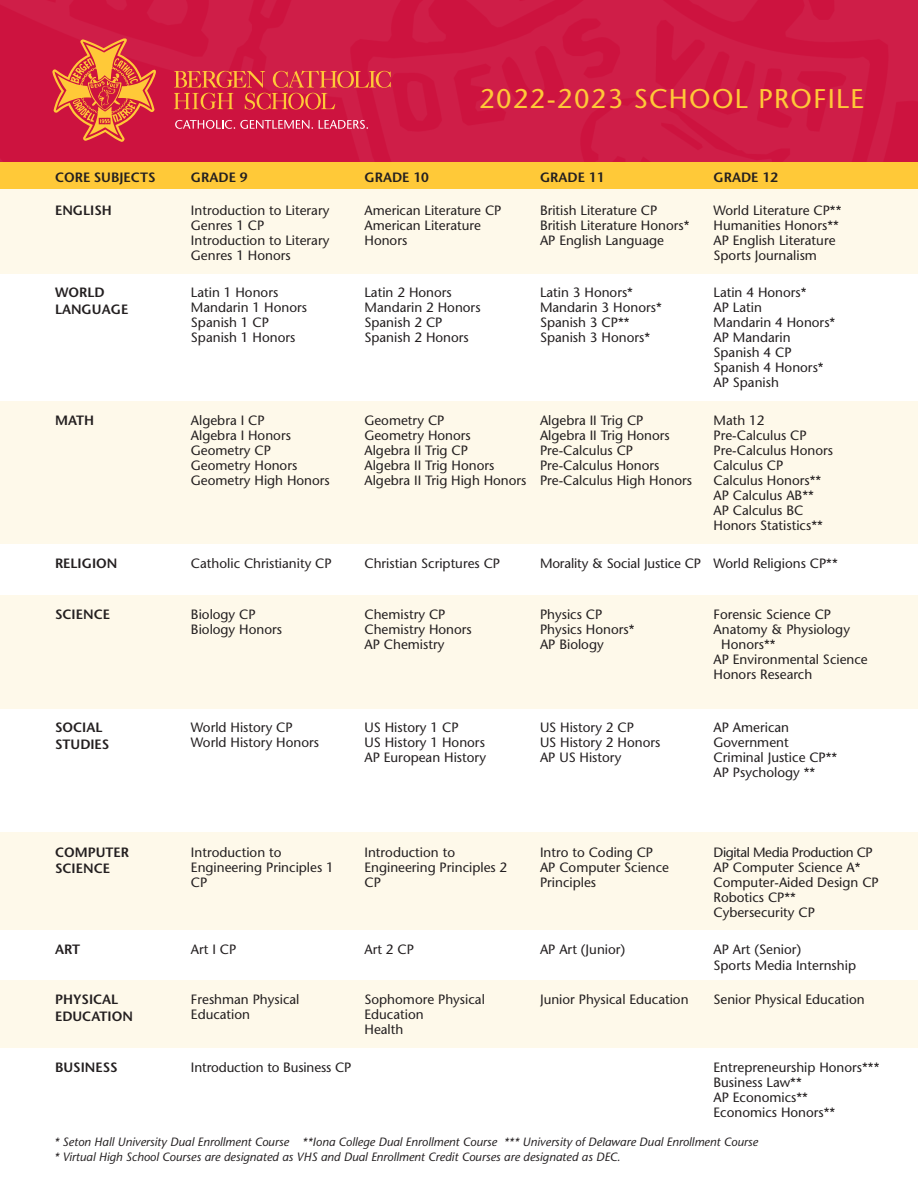
<style>
.page{position:relative;width:918px;height:1188px;background:#fff}
.page>*{position:absolute;margin:0;border:0;box-sizing:border-box;transform-origin:0 0}
.t1{font:27px "Stone Sans";letter-spacing:.05em;color:#ffc938}
.t2{font:13.5px/15px "Stone Sans";color:#231f20}
.t3{font:600 13.5px/16.5px "Stone Sans";color:#231f20}
.t4{font:13.5px "Stone Sans";letter-spacing:-.03em;color:#231f20}
.t5{font:italic 12px "Stone Sans";color:#231f20}
</style>
<div class="page">
<div style="left:0;top:0;width:918px;height:162px;background:#cf1e48"></div>
<svg style="left:174px;top:71px;width:217px;height:38px"></svg>
<svg style="left:52px;top:38px;width:104px;height:104px"></svg>
<svg style="left:175px;top:120px;width:138px;height:9px"></svg>
<svg style="left:319px;top:120px;width:49px;height:9px"></svg>
<div style="left:0;top:981px;width:918px;height:67px;background:#fef9ea"></div>
<div style="left:0;top:833px;width:918px;height:97px;background:#fef9ea"></div>
<div style="left:0;top:595px;width:918px;height:114px;background:#fef9ea"></div>
<div style="left:0;top:401px;width:918px;height:142px;background:#fef9ea"></div>
<div style="left:0;top:187px;width:918px;height:87px;background:#fef9ea"></div>
<div style="left:0;top:162px;width:918px;height:27px;background:#ffc938"></div>
<h1 class="t1" style="left:479px;top:83px;width:386px">2022-2023 SCHOOL PROFILE</h1>
<p class="t3" style="left:55px;top:169px;width:102px">CORE SUBJECTS</p>
<p class="t3" style="left:191px;top:169px;width:58px">GRADE 9</p>
<p class="t3" style="left:364px;top:169px;width:66px">GRADE 10</p>
<p class="t3" style="left:540px;top:169px;width:66px">GRADE 11</p>
<p class="t3" style="left:714px;top:169px;width:66px">GRADE 12</p>
<p class="t3" style="left:55px;top:202px;width:58px">ENGLISH</p>
<p class="t2" style="left:191px;top:203px;width:140px">Introduction to Literary</p>
<p class="t2" style="left:191px;top:218px;width:75px">Genres 1 CP</p>
<p class="t2" style="left:191px;top:233px;width:140px">Introduction to Literary</p>
<p class="t2" style="left:191px;top:248px;width:101px">Genres 1 Honors</p>
<p class="t2" style="left:364px;top:203px;width:139px">American Literature CP</p>
<p class="t2" style="left:364px;top:218px;width:118px">American Literature<br>Honors</p>
<p class="t2" style="left:540px;top:203px;width:119px">British Literature CP</p>
<p class="t2" style="left:540px;top:218px;width:151px">British Literature Honors*</p>
<p class="t2" style="left:540px;top:233px;width:125px">AP English Language</p>
<p class="t2" style="left:714px;top:203px;width:129px">World Literature CP**</p>
<p class="t2" style="left:714px;top:218px;width:127px">Humanities Honors**</p>
<p class="t2" style="left:714px;top:233px;width:124px">AP English Literature</p>
<p class="t2" style="left:714px;top:248px;width:105px">Sports Journalism</p>
<p class="t3" style="left:55px;top:284px;width:75px">WORLD<br>LANGUAGE</p>
<p class="t2" style="left:191px;top:285px;width:89px">Latin 1 Honors</p>
<p class="t2" style="left:191px;top:300px;width:118px">Mandarin 1 Honors</p>
<p class="t2" style="left:191px;top:315px;width:80px">Spanish 1 CP</p>
<p class="t2" style="left:191px;top:330px;width:106px">Spanish 1 Honors</p>
<p class="t2" style="left:364px;top:285px;width:89px">Latin 2 Honors</p>
<p class="t2" style="left:364px;top:300px;width:118px">Mandarin 2 Honors</p>
<p class="t2" style="left:364px;top:315px;width:80px">Spanish 2 CP</p>
<p class="t2" style="left:364px;top:330px;width:106px">Spanish 2 Honors</p>
<p class="t2" style="left:540px;top:285px;width:95px">Latin 3 Honors*</p>
<p class="t2" style="left:540px;top:300px;width:123px">Mandarin 3 Honors*</p>
<p class="t2" style="left:540px;top:315px;width:91px">Spanish 3 CP**</p>
<p class="t2" style="left:540px;top:330px;width:112px">Spanish 3 Honors*</p>
<p class="t2" style="left:714px;top:285px;width:95px">Latin 4 Honors*</p>
<p class="t2" style="left:714px;top:300px;width:50px">AP Latin</p>
<p class="t2" style="left:714px;top:315px;width:123px">Mandarin 4 Honors*</p>
<p class="t2" style="left:714px;top:330px;width:79px">AP Mandarin</p>
<p class="t2" style="left:714px;top:345px;width:80px">Spanish 4 CP</p>
<p class="t2" style="left:714px;top:360px;width:112px">Spanish 4 Honors*</p>
<p class="t2" style="left:714px;top:375px;width:67px">AP Spanish</p>
<p class="t3" style="left:55px;top:412px;width:41px">MATH</p>
<p class="t2" style="left:191px;top:413px;width:75px">Algebra I CP</p>
<p class="t2" style="left:191px;top:428px;width:101px">Algebra I Honors</p>
<p class="t2" style="left:191px;top:443px;width:82px">Geometry CP</p>
<p class="t2" style="left:191px;top:458px;width:108px">Geometry Honors</p>
<p class="t2" style="left:191px;top:473px;width:140px">Geometry High Honors</p>
<p class="t2" style="left:364px;top:413px;width:82px">Geometry CP</p>
<p class="t2" style="left:364px;top:428px;width:108px">Geometry Honors</p>
<p class="t2" style="left:364px;top:443px;width:105px">Algebra II Trig CP</p>
<p class="t2" style="left:364px;top:458px;width:131px">Algebra II Trig Honors</p>
<p class="t2" style="left:364px;top:473px;width:164px">Algebra II Trig High Honors</p>
<p class="t2" style="left:540px;top:413px;width:105px">Algebra II Trig CP</p>
<p class="t2" style="left:540px;top:428px;width:131px">Algebra II Trig Honors</p>
<p class="t2" style="left:540px;top:443px;width:95px">Pre-Calculus CP</p>
<p class="t2" style="left:540px;top:458px;width:121px">Pre-Calculus Honors</p>
<p class="t2" style="left:540px;top:473px;width:154px">Pre-Calculus High Honors</p>
<p class="t2" style="left:714px;top:413px;width:53px">Math 12</p>
<p class="t2" style="left:714px;top:428px;width:95px">Pre-Calculus CP</p>
<p class="t2" style="left:714px;top:443px;width:121px">Pre-Calculus Honors</p>
<p class="t2" style="left:714px;top:458px;width:71px">Calculus CP</p>
<p class="t2" style="left:714px;top:473px;width:109px">Calculus Honors**</p>
<p class="t2" style="left:714px;top:488px;width:102px">AP Calculus AB**</p>
<p class="t2" style="left:714px;top:503px;width:91px">AP Calculus BC</p>
<p class="t2" style="left:714px;top:518px;width:111px">Honors Statistics**</p>
<p class="t3" style="left:55px;top:555px;width:64px">RELIGION</p>
<p class="t2" style="left:191px;top:556px;width:142px">Catholic Christianity CP</p>
<p class="t2" style="left:364px;top:556px;width:137px">Christian Scriptures CP</p>
<p class="t2" style="left:540px;top:556px;width:163px">Morality &amp; Social Justice CP</p>
<p class="t2" style="left:714px;top:556px;width:126px">World Religions CP**</p>
<p class="t2" style="left:191px;top:607px;width:66px">Biology CP</p>
<p class="t2" style="left:191px;top:622px;width:93px">Biology Honors</p>
<p class="t2" style="left:364px;top:607px;width:83px">Chemistry CP</p>
<p class="t2" style="left:364px;top:622px;width:109px">Chemistry Honors</p>
<p class="t2" style="left:364px;top:637px;width:82px">AP Chemistry</p>
<p class="t2" style="left:540px;top:607px;width:64px">Physics CP</p>
<p class="t2" style="left:540px;top:622px;width:96px">Physics Honors*</p>
<p class="t2" style="left:540px;top:637px;width:65px">AP Biology</p>
<p class="t2" style="left:714px;top:607px;width:119px">Forensic Science CP</p>
<p class="t2" style="left:721px;top:622px;width:130px;text-indent:-8px">Anatomy &amp; Physiology<br>Honors**</p>
<p class="t2" style="left:714px;top:652px;width:156px">AP Environmental Science</p>
<p class="t2" style="left:714px;top:667px;width:100px">Honors Research</p>
<p class="t3" style="left:55px;top:606px;width:56px">SCIENCE</p>
<p class="t3" style="left:55px;top:719px;width:56px">SOCIAL<br>STUDIES</p>
<p class="t3" style="left:55px;top:844px;width:75px">COMPUTER<br>SCIENCE</p>
<p class="t3" style="left:55px;top:941px;width:27px">ART</p>
<p class="t2" style="left:191px;top:720px;width:103px">World History CP</p>
<p class="t2" style="left:191px;top:735px;width:130px">World History Honors</p>
<p class="t2" style="left:364px;top:720px;width:96px">US History 1 CP</p>
<p class="t2" style="left:364px;top:735px;width:122px">US History 1 Honors</p>
<p class="t2" style="left:364px;top:750px;width:123px">AP European History</p>
<p class="t2" style="left:540px;top:720px;width:96px">US History 2 CP</p>
<p class="t2" style="left:540px;top:735px;width:122px">US History 2 Honors</p>
<p class="t2" style="left:540px;top:750px;width:83px">AP US History</p>
<p class="t2" style="left:191px;top:844px;width:144px">Introduction to<br>Engineering Principles 1<br>CP</p>
<p class="t2" style="left:364px;top:844px;width:144px">Introduction to<br>Engineering Principles 2<br>CP</p>
<p class="t2" style="left:540px;top:844px;width:115px">Intro to Coding CP</p>
<p class="t2" style="left:540px;top:859px;width:131px">AP Computer Science<br>Principles</p>
<p class="t2" style="left:714px;top:720px;width:77px">AP American</p>
<p class="t2" style="left:714px;top:735px;width:77px">Government</p>
<p class="t2" style="left:714px;top:750px;width:125px">Criminal Justice CP**</p>
<p class="t2" style="left:714px;top:765px;width:103px">AP Psychology **</p>
<p class="t4" style="left:714px;top:844px;width:161px">Digital Media Production CP</p>
<p class="t2" style="left:714px;top:859px;width:148px">AP Computer Science A*</p>
<p class="t2" style="left:714px;top:874px;width:167px">Computer-Aided Design CP</p>
<p class="t2" style="left:714px;top:889px;width:84px">Robotics CP**</p>
<p class="t2" style="left:714px;top:904px;width:103px">Cybersecurity CP</p>
<p class="t2" style="left:191px;top:941px;width:47px">Art I CP</p>
<p class="t2" style="left:364px;top:941px;width:51px">Art 2 CP</p>
<p class="t2" style="left:540px;top:941px;width:87px">AP Art (Junior)</p>
<p class="t2" style="left:714px;top:941px;width:89px">AP Art (Senior)</p>
<p class="t2" style="left:714px;top:958px;width:144px">Sports Media Internship</p>
<p class="t3" style="left:55px;top:991px;width:65px">PHYSICAL</p>
<p class="t2" style="left:540px;top:992px;width:150px">Junior Physical Education</p>
<p class="t2" style="left:714px;top:992px;width:153px">Senior Physical Education</p>
<p class="t3" style="left:55px;top:1008px;width:79px">EDUCATION</p>
<p class="t2" style="left:191px;top:992px;width:110px">Freshman Physical<br>Education</p>
<p class="t2" style="left:364px;top:992px;width:122px">Sophomore Physical</p>
<p class="t2" style="left:364px;top:1007px;width:61px">Education</p>
<p class="t2" style="left:364px;top:1022px;width:40px">Health</p>
<p class="t3" style="left:55px;top:1059px;width:64px">BUSINESS</p>
<p class="t2" style="left:191px;top:1060px;width:162px">Introduction to Business CP</p>
<p class="t2" style="left:714px;top:1060px;width:167px">Entrepreneurship Honors***</p>
<p class="t2" style="left:714px;top:1075px;width:90px">Business Law**</p>
<p class="t2" style="left:714px;top:1090px;width:96px">AP Economics**</p>
<p class="t2" style="left:714px;top:1105px;width:123px">Economics Honors**</p>
<p class="t5" style="left:54px;top:1135px;width:706px">* Seton Hall University Dual Enrollment Course **Iona College Dual Enrollment Course *** University of Delaware Dual Enrollment Course</p>
<p class="t5" style="left:54px;top:1150px;width:568px">* Virtual High School Courses are designated as VHS and Dual Enrollment Credit Courses are designated as DEC.</p>
</div>
